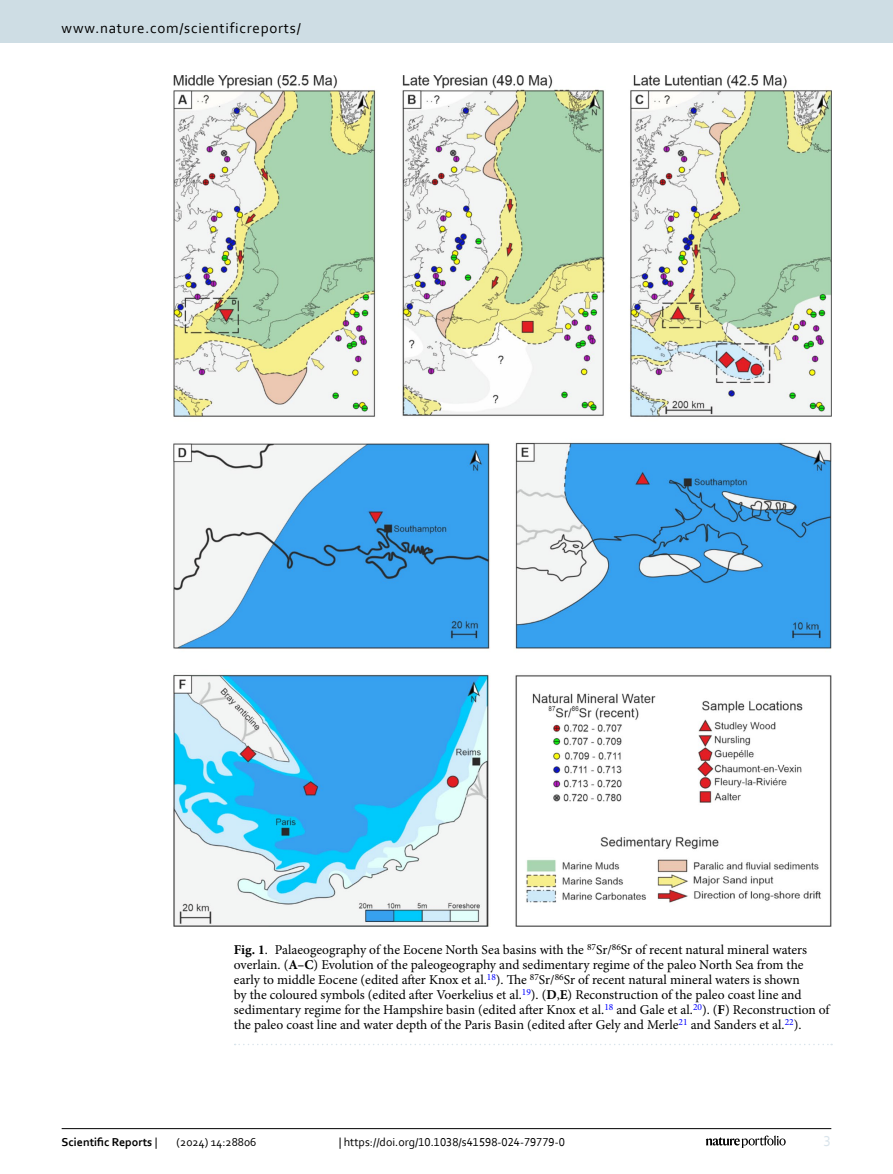
<style>
.page{position:relative;width:893px;height:1174px;background:#fff}
.page>*{position:absolute;margin:0;border:0;box-sizing:border-box;transform-origin:0 0}
.t1{font:15px "Corbel";letter-spacing:.05em;color:#000}
.t2{font:15px "Corbel";color:#d9e4eb}
.Figure_Caption{font:13.5px/15px "Minion Pro";color:#000}
.t3{font:12px "Corbel";color:#000}
.t4{font:700 12px "Corbel";color:#000}
.s1{font-weight:700}
.s2{font-weight:400}
</style>
<div class="page">
<img style="left:174px;top:76px;width:657px;height:850px">
<svg style="left:235px;top:1044px;width:597px;height:1px"></svg>
<hr style="left:62px;top:1128px;width:769px;height:1px;background:#000">
<svg style="left:706px;top:1135px;width:80px;height:12px"></svg>
<div style="left:0;top:0;width:893px;height:43px;background:#cedde4"></div>
<p class="t1" style="left:62px;top:18px;width:241px">www.nature.com/scientificreports/</p>
<p class="Figure_Caption" style="left:234px;top:942px;width:597px"><span class="s1">Fig. 1</span>. Palaeogeography of the Eocene North Sea basins with the <sup>87</sup>Sr/<sup>86</sup>Sr of recent natural mineral waters overlain. (<span class="s1">A–C</span>) Evolution of the paleogeography and sedimentary regime of the paleo North Sea from the early to middle Eocene (edited after Knox et al.<sup>18</sup>). The <sup>87</sup>Sr/<sup>86</sup>Sr of recent natural mineral waters is shown<br>by the coloured symbols (edited after Voerkelius et al.<sup>19</sup>). (<span class="s1">D</span>,<span class="s1">E</span>) Reconstruction of the paleo coast line and sedimentary regime for the Hampshire basin (edited after Knox et al.<sup>18</sup> and Gale et al.<sup>20</sup>). (<span class="s1">F</span>) Reconstruction of the paleo coast line and water depth of the Paris Basin (edited after Gely and Merle<sup>21</sup> and Sanders et al.<sup>22</sup>).</p>
<p class="t4" style="left:62px;top:1134px;width:97px">Scientific Reports <span class="s2">|</span></p>
<p class="t3" style="left:177px;top:1134px;width:81px">(2024) 14:28806</p>
<p class="t3" style="left:339px;top:1134px;width:228px">| https://doi.org/10.1038/s41598-024-79779-0</p>
<p class="t2" style="left:824px;top:1132px;width:9px">3</p>
</div>
